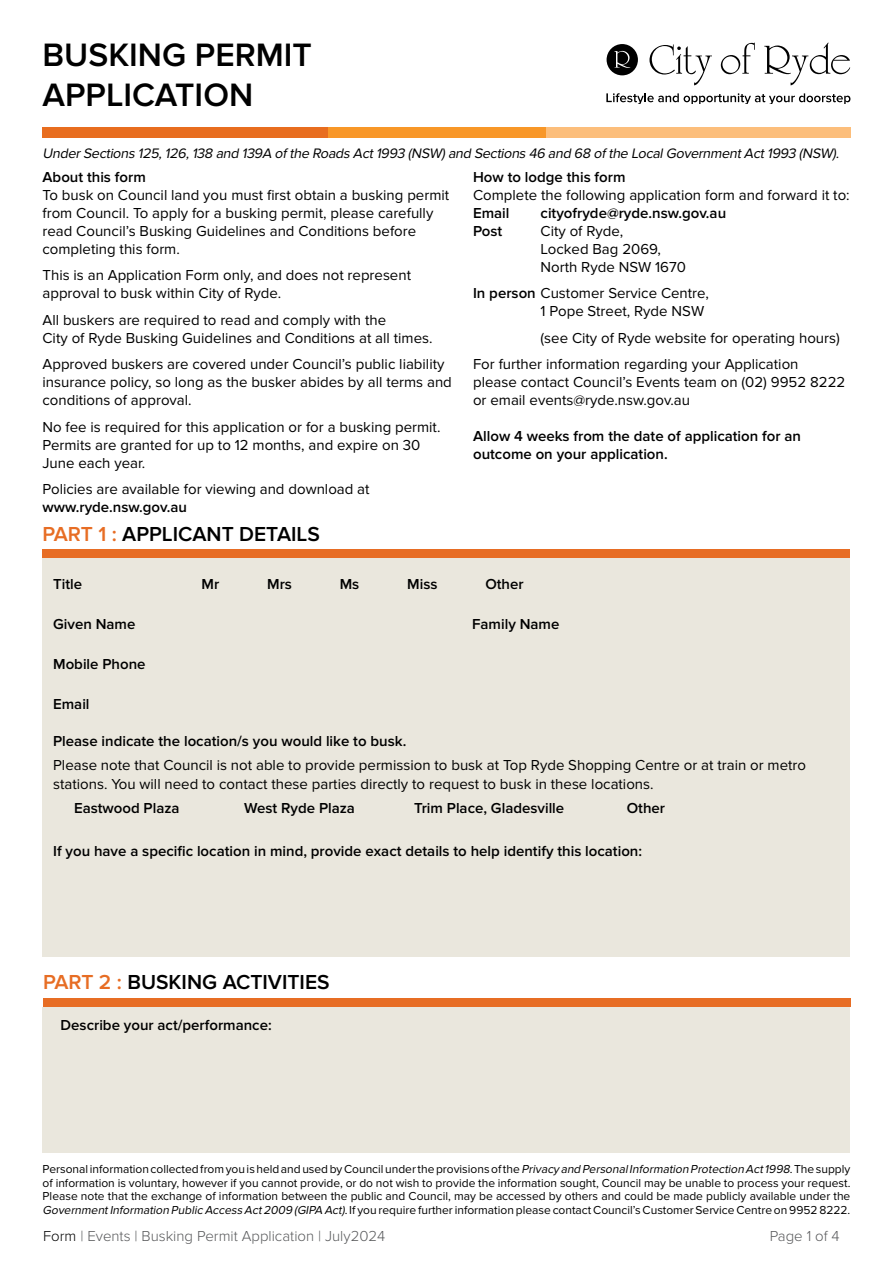
<style>
.page{position:relative;width:893px;height:1263px;background:#fff}
.page>*{position:absolute;margin:0;border:0;box-sizing:border-box;transform-origin:0 0}
.t1{font:600 33.6px/40.3px "Proxima Nova";color:#000}
.t2{font:600 21px "Proxima Nova";color:#000}
.t3{font:15px/18px "Proxima Nova";color:#000}
.t4{font:600 15px/18px "Proxima Nova";color:#000}
.t5{font:300 15px "Proxima Nova";color:#58595b}
.t6{font:italic 14.25px "Proxima Nova";color:#000}
.t7{font:12px/13.6px "Proxima Nova";color:#000;text-align:justify}
.s1{color:#e76d24}
.s2{font-weight:600}
.s3{font-style:italic}
.s4{color:#000}
</style>
<div class="page">
<div style="left:43px;top:1007px;width:807px;height:145px;background:#eae7dd"></div>
<div style="left:43px;top:550px;width:807px;height:8px;background:#e76d24"></div>
<div style="left:43px;top:998px;width:808px;height:9px;background:#e76d24"></div>
<svg style="left:606px;top:93px;width:244px;height:10px"></svg>
<svg style="left:607px;top:44px;width:31px;height:31px"></svg>
<svg style="left:649px;top:44px;width:63px;height:41px"></svg>
<svg style="left:721px;top:43px;width:34px;height:31px"></svg>
<svg style="left:764px;top:43px;width:86px;height:42px"></svg>
<div style="left:43px;top:127px;width:285px;height:11px;background:#e86d1f"></div>
<div style="left:328px;top:127px;width:218px;height:11px;background:#f89728"></div>
<div style="left:546px;top:127px;width:304px;height:11px;background:#fcbe7b"></div>
<div style="left:43px;top:558px;width:807px;height:399px;background:#eae7dd"></div>
<h1 class="t1" style="left:43px;top:36px;width:271px">BUSKING PERMIT<br>APPLICATION</h1>
<p class="t6" style="left:43px;top:145px;width:801px">UnderSections 125,126,138 and 139A ofthe Roads Act1993 (NSW)and Sections 46 and 68 ofthe LocalGovernmentAct1993 (NSW).</p>
<p class="t4" style="left:43px;top:168px;width:105px">About this form</p>
<p class="t3" style="left:43px;top:186px;width:408px">To busk on Council land you must first obtain a busking permit from Council. To apply for a busking permit, please carefully read Council’s Busking Guidelines and Conditions before completing this form.</p>
<p class="t3" style="left:43px;top:267px;width:370px">This is an Application Form only, and does not represent approval to busk within City of Ryde.</p>
<p class="t3" style="left:43px;top:311px;width:392px">All buskers are required to read and comply with the<br>City of Ryde Busking Guidelines and Conditions at all times.</p>
<p class="t3" style="left:43px;top:356px;width:411px">Approved buskers are covered under Council’s public liability insurance policy, so long as the busker abides by all terms and conditions of approval.</p>
<p class="t3" style="left:43px;top:418px;width:399px">No fee is required for this application or for a busking permit.<br>Permits are granted for up to 12 months, and expire on 30<br>June each year.</p>
<p class="t3" style="left:43px;top:481px;width:329px">Policies are available for viewing and download at</p>
<p class="t4" style="left:43px;top:499px;width:146px">www.ryde.nsw.gov.au</p>
<h2 class="t2" style="left:43px;top:522px;width:279px"><span class="s1">PART 1 :</span> APPLICANT DETAILS</h2>
<p class="t4" style="left:473px;top:168px;width:154px">How to lodge this form</p>
<p class="t3" style="left:473px;top:186px;width:378px">Complete the following application form and forward it to:</p>
<p class="t4" style="left:473px;top:204px;width:38px">Email</p>
<p class="t4" style="left:541px;top:204px;width:187px">cityofryde@ryde.nsw.gov.au</p>
<p class="t4" style="left:473px;top:222px;width:31px">Post</p>
<p class="t3" style="left:541px;top:222px;width:147px">City of Ryde,<br>Locked Bag 2069,<br>North Ryde NSW 1670</p>
<p class="t3" style="left:541px;top:285px;width:170px;text-indent:-68px"><span class="s2">In person</span> Customer Service Centre,<br>1 Pope Street, Ryde NSW</p>
<p class="t3" style="left:473px;top:325px;width:368px;line-height:26.5px;text-indent:68px">(see City of Ryde website for operating hours)<br>For further information regarding your Application</p>
<p class="t3" style="left:473px;top:374px;width:374px">please contact Council’s Events team on (02) 9952 8222 or email events@ryde.nsw.gov.au</p>
<p class="t4" style="left:473px;top:428px;width:329px">Allow 4 weeks from the date of application for an outcome on your application.</p>
<p class="t4" style="left:53px;top:576px;width:31px">Title</p>
<p class="t4" style="left:202px;top:576px;width:19px">Mr</p>
<p class="t4" style="left:267px;top:576px;width:26px">Mrs</p>
<p class="t4" style="left:340px;top:576px;width:21px">Ms</p>
<p class="t4" style="left:407px;top:576px;width:32px">Miss</p>
<p class="t4" style="left:485px;top:576px;width:40px">Other</p>
<p class="t4" style="left:53px;top:616px;width:84px">Given Name</p>
<p class="t4" style="left:472px;top:616px;width:89px">Family Name</p>
<p class="t4" style="left:53px;top:656px;width:94px">Mobile Phone</p>
<p class="t4" style="left:53px;top:696px;width:38px">Email</p>
<p class="t4" style="left:53px;top:732px;width:355px">Please indicate the location/s you would like to busk.</p>
<p class="t3" style="left:53px;top:755px;width:754px;line-height:19.5px">Please note that Council is not able to provide permission to busk at Top Ryde Shopping Centre or at train or metro stations. You will need to contact these parties directly to request to busk in these locations.</p>
<p class="t4" style="left:74px;top:799px;width:107px">Eastwood Plaza</p>
<p class="t4" style="left:244px;top:799px;width:112px">West Ryde Plaza</p>
<p class="t4" style="left:414px;top:799px;width:152px">Trim Place, Gladesville</p>
<p class="t4" style="left:627px;top:799px;width:40px">Other</p>
<p class="t4" style="left:53px;top:843px;width:590px">If you have a specific location in mind, provide exact details to help identify this location:</p>
<h2 class="t2" style="left:43px;top:970px;width:288px"><span class="s1">PART 2 :</span> BUSKING ACTIVITIES</h2>
<p class="t4" style="left:61px;top:1017px;width:213px">Describe your act/performance:</p>
<p class="t7" style="left:43px;top:1162px;width:809px">Personal information collected from you is held and used by Council under the provisions of the <span class="s3">Privacy and PersonalInformation Protection Act1998</span>. The supply of information is voluntary, however if you cannot provide, or do not wish to provide the information sought, Council may be unable to process your request.<br>Please note that the exchange of information between the public and Council, may be accessed by others and could be made publicly available under the <span class="s3">GovernmentInformation Public Access Act2009 (GIPA Act)</span>. If you require further information please contact Council’s Customer Service Centre on 9952 8222.</p>
<p class="t5" style="left:43px;top:1227px;width:344px"><span class="s4">Form</span> | Events | Busking Permit Application | July2024</p>
<p class="t5" style="left:770px;top:1227px;width:72px">Page 1 of 4</p>
</div>
